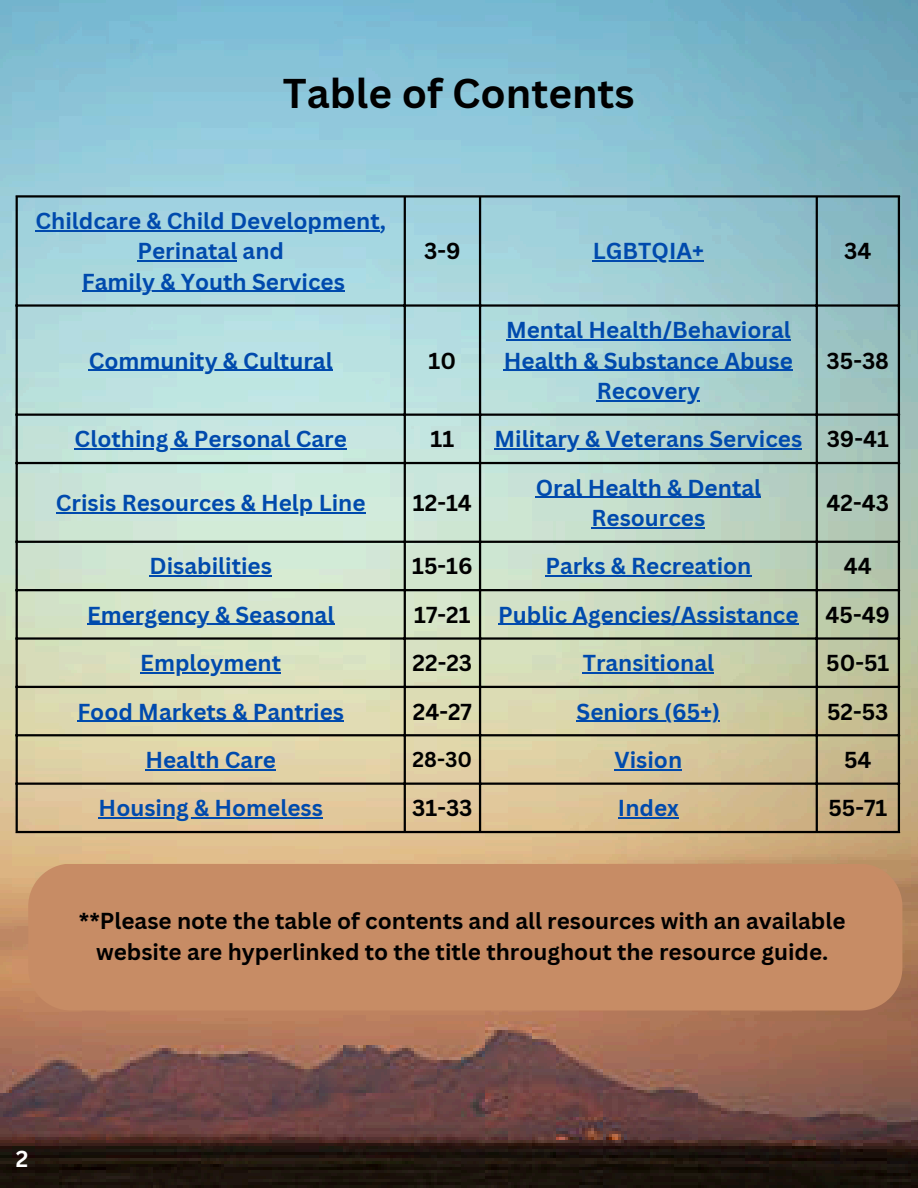
<style>
.page{position:relative;width:918px;height:1188px;background:#fff}
.page>*{position:absolute;margin:0;border:0;box-sizing:border-box;transform-origin:0 0}
.t1{font:700 40.5px "Canva Sans";color:#000}
.t2{font:700 22.5px/30.3px "Canva Sans";color:#004aad;text-align:center}
.t3{font:700 22.5px "Canva Sans";color:#000}
.t4{font:700 22.5px "Canva Sans";color:#fff}
.t5{font:700 21px "Canva Sans";color:#000}
</style>
<div class="page">
<img style="left:0;top:0;width:918px;height:1188px">
<hr style="left:35px;top:230px;width:345px;height:1px;background:#004aad">
<hr style="left:137px;top:261px;width:100px;height:1px;background:#004aad">
<hr style="left:82px;top:291px;width:263px;height:1px;background:#004aad">
<hr style="left:593px;top:261px;width:111px;height:1px;background:#004aad">
<hr style="left:89px;top:370px;width:134px;height:1px;background:#004aad">
<hr style="left:223px;top:370px;width:110px;height:1px;background:#004aad">
<hr style="left:506px;top:339px;width:285px;height:1px;background:#004aad">
<hr style="left:504px;top:370px;width:289px;height:1px;background:#004aad">
<hr style="left:597px;top:400px;width:103px;height:1px;background:#004aad">
<hr style="left:75px;top:448px;width:272px;height:2px;background:#004aad">
<hr style="left:495px;top:448px;width:307px;height:2px;background:#004aad">
<hr style="left:56px;top:513px;width:310px;height:1px;background:#004aad">
<hr style="left:536px;top:497px;width:225px;height:1px;background:#004aad">
<hr style="left:592px;top:527px;width:113px;height:1px;background:#004aad">
<hr style="left:150px;top:576px;width:122px;height:1px;background:#004aad">
<hr style="left:545px;top:576px;width:206px;height:1px;background:#004aad">
<hr style="left:87px;top:624px;width:128px;height:1px;background:#004aad">
<hr style="left:215px;top:624px;width:119px;height:1px;background:#004aad">
<hr style="left:498px;top:624px;width:301px;height:1px;background:#004aad">
<hr style="left:140px;top:672px;width:141px;height:1px;background:#004aad">
<hr style="left:583px;top:672px;width:131px;height:1px;background:#004aad">
<hr style="left:77px;top:721px;width:267px;height:1px;background:#004aad">
<hr style="left:577px;top:721px;width:143px;height:1px;background:#004aad">
<hr style="left:145px;top:769px;width:131px;height:1px;background:#004aad">
<hr style="left:615px;top:769px;width:67px;height:1px;background:#004aad">
<hr style="left:99px;top:817px;width:224px;height:2px;background:#004aad">
<hr style="left:618px;top:817px;width:61px;height:2px;background:#004aad">
<hr style="left:16px;top:198px;width:2px;height:633px;background:#000">
<hr style="left:404px;top:198px;width:2px;height:633px;background:#000">
<hr style="left:479px;top:198px;width:2px;height:633px;background:#000">
<hr style="left:816px;top:198px;width:2px;height:633px;background:#000">
<hr style="left:898px;top:198px;width:2px;height:633px;background:#000">
<hr style="left:16px;top:195px;width:884px;height:3px;background:#000">
<hr style="left:16px;top:304px;width:884px;height:3px;background:#000">
<hr style="left:16px;top:414px;width:884px;height:2px;background:#000">
<hr style="left:16px;top:462px;width:884px;height:2px;background:#000">
<hr style="left:16px;top:541px;width:884px;height:2px;background:#000">
<hr style="left:16px;top:589px;width:884px;height:2px;background:#000">
<hr style="left:16px;top:637px;width:884px;height:3px;background:#000">
<hr style="left:16px;top:686px;width:884px;height:2px;background:#000">
<hr style="left:16px;top:734px;width:884px;height:2px;background:#000">
<hr style="left:16px;top:783px;width:884px;height:2px;background:#000">
<hr style="left:16px;top:831px;width:884px;height:2px;background:#000">
<div style="left:28px;top:864px;width:874px;height:147px;background:#c78c65"></div>
<h1 class="t1" style="left:283px;top:65px;width:353px">Table of Contents</h1>
<h1 class="t2" style="left:35px;top:205px;width:352px">Childcare &amp; Child Development,<br>Perinatal and</h1>
<p class="t2" style="left:82px;top:266px;width:264px">Family &amp; Youth Services</p>
<p class="t3" style="left:424px;top:235px;width:38px">3-9</p>
<p class="t2" style="left:593px;top:236px;width:113px">LGBTQIA+</p>
<p class="t3" style="left:844px;top:235px;width:29px">34</p>
<p class="t2" style="left:89px;top:345px;width:245px">Community &amp; Cultural</p>
<p class="t3" style="left:429px;top:345px;width:29px">10</p>
<p class="t2" style="left:504px;top:314px;width:291px;text-align:left">Mental Health/Behavioral<br>Health &amp; Substance Abuse</p>
<p class="t2" style="left:597px;top:375px;width:105px">Recovery</p>
<p class="t3" style="left:827px;top:345px;width:64px">35-38</p>
<p class="t2" style="left:75px;top:423px;width:274px">Clothing &amp; Personal Care</p>
<p class="t3" style="left:431px;top:423px;width:25px">11</p>
<p class="t2" style="left:495px;top:423px;width:309px">Military &amp; Veterans Services</p>
<p class="t3" style="left:827px;top:423px;width:64px">39-41</p>
<p class="t2" style="left:56px;top:488px;width:311px">Crisis Resources &amp; Help Line</p>
<p class="t3" style="left:413px;top:487px;width:60px">12-14</p>
<p class="t2" style="left:536px;top:472px;width:227px">Oral Health &amp; Dental<br>Resources</p>
<p class="t3" style="left:827px;top:487px;width:64px">42-43</p>
<p class="t2" style="left:150px;top:551px;width:124px">Disabilities</p>
<p class="t3" style="left:412px;top:550px;width:62px">15-16</p>
<p class="t2" style="left:545px;top:551px;width:208px">Parks &amp; Recreation</p>
<p class="t3" style="left:844px;top:550px;width:29px">44</p>
<p class="t2" style="left:87px;top:599px;width:249px">Emergency &amp; Seasonal</p>
<p class="t3" style="left:414px;top:599px;width:58px">17-21</p>
<p class="t2" style="left:498px;top:599px;width:302px">Public Agencies/Assistance</p>
<p class="t3" style="left:826px;top:599px;width:66px">45-49</p>
<p class="t2" style="left:140px;top:647px;width:142px">Employment</p>
<p class="t3" style="left:413px;top:647px;width:61px">22-23</p>
<p class="t2" style="left:583px;top:647px;width:133px">Transitional</p>
<p class="t3" style="left:826px;top:647px;width:65px">50-51</p>
<p class="t2" style="left:77px;top:696px;width:268px">Food Markets &amp; Pantries</p>
<p class="t3" style="left:413px;top:696px;width:61px">24-27</p>
<p class="t2" style="left:577px;top:696px;width:145px">Seniors (65+)</p>
<p class="t3" style="left:827px;top:696px;width:63px">52-53</p>
<p class="t2" style="left:145px;top:744px;width:132px">Health Care</p>
<p class="t5" style="left:413px;top:744px;width:61px">28-30</p>
<p class="t2" style="left:615px;top:744px;width:69px">Vision</p>
<p class="t3" style="left:844px;top:744px;width:29px">54</p>
<p class="t2" style="left:99px;top:792px;width:226px">Housing &amp; Homeless</p>
<p class="t3" style="left:412px;top:792px;width:62px">31-33</p>
<p class="t2" style="left:618px;top:792px;width:62px">Index</p>
<p class="t3" style="left:828px;top:792px;width:60px">55-71</p>
<p class="t3" style="left:79px;top:905px;width:768px">**Please note the table of contents and all resources with an available</p>
<p class="t3" style="left:96px;top:936px;width:734px">website are hyperlinked to the title throughout the resource guide.</p>
<p class="t4" style="left:16px;top:1143px;width:14px">2</p>
</div>
